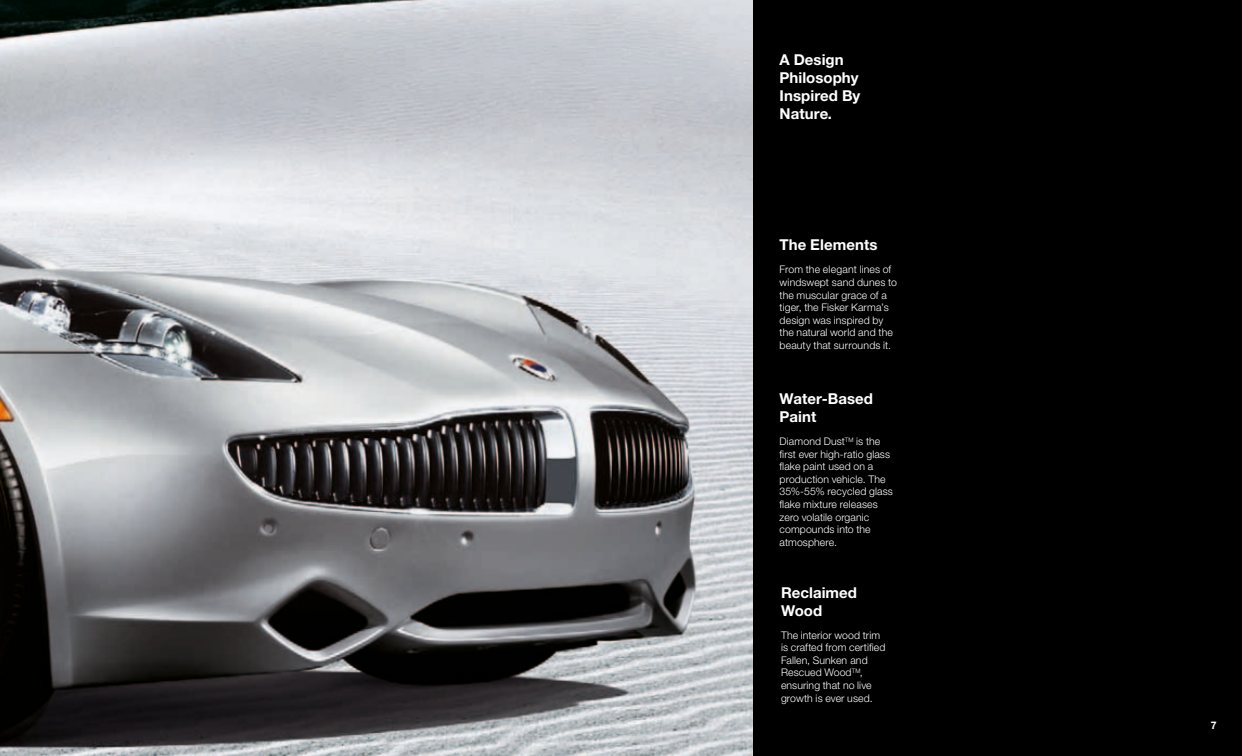
<style>
.page{position:relative;width:1242px;height:756px;background:#010000}
.page>*{position:absolute;margin:0;border:0;box-sizing:border-box;transform-origin:0 0}
.t1{font:700 15px/18px "Helvetica Neue LT Std";letter-spacing:.005em;color:#fff}
.t2{font:300 10.5px/12.6px "Helvetica Neue LT Std";letter-spacing:.01em;color:#fff}
.t3{font:700 10.5px "Helvetica Neue LT Std";color:#fff}
</style>
<div class="page">
<img style="left:0;top:0;width:753px;height:756px">
<h1 class="t1" style="left:780px;top:52px;width:82px">A Design<br>Philosophy<br>Inspired By<br>Nature.</h1>
<h1 class="t1" style="left:780px;top:238px;width:99px">The Elements</h1>
<p class="t2" style="left:780px;top:265px;width:119px">From the elegant lines of windswept sand dunes to the muscular grace of a tiger, the Fisker Karma’s design was inspired by the natural world and the beauty that surrounds it.</p>
<h1 class="t1" style="left:780px;top:392px;width:95px">Water-Based<br>Paint</h1>
<p class="t2" style="left:780px;top:436px;width:115px">Diamond Dust<sup>TM</sup> is the first ever high-ratio glass flake paint used on a production vehicle. The<br>35%-55% recycled glass flake mixture releases zero volatile organic compounds into the atmosphere.</p>
<h1 class="t1" style="left:781px;top:585px;width:78px">Reclaimed<br>Wood</h1>
<p class="t2" style="left:781px;top:630px;width:106px">The interior wood trim is crafted from certified<br>Fallen, Sunken and<br>Rescued Wood<sup>TM</sup>, ensuring that no live growth is ever used.</p>
<p class="t3" style="left:1211px;top:721px;width:7px">7</p>
</div>
